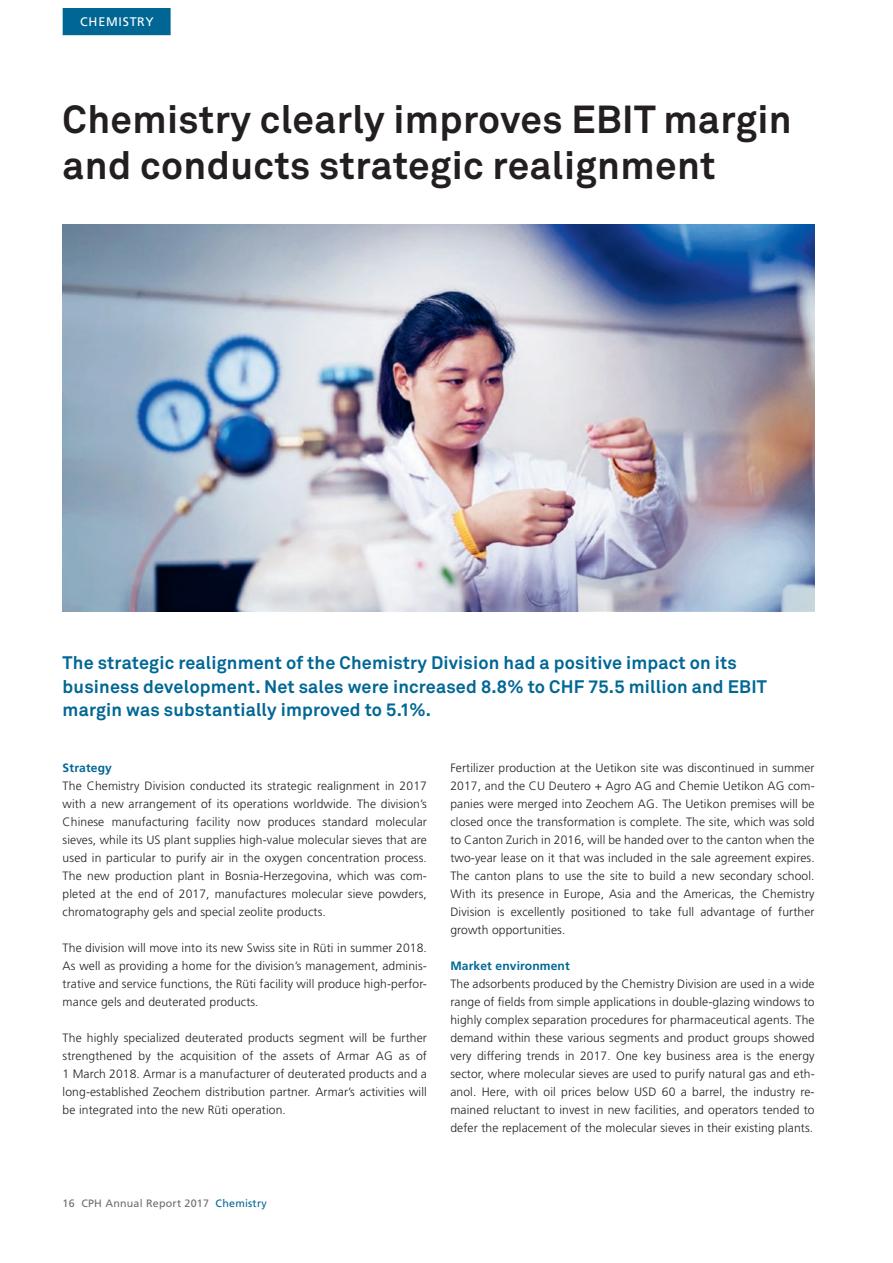
<style>
.page{position:relative;width:893px;height:1263px;background:#fff}
.page>*{position:absolute;margin:0;border:0;box-sizing:border-box;transform-origin:0 0}
.t1{font:700 38.7px/45.6px "Akkurat Pro";letter-spacing:.01em;color:#231f20}
.t2{font:700 18px/23.5px "Akkurat Pro";letter-spacing:.01em;color:#006795}
.t3{font:12.45px "Frutiger LT Std";color:#fff}
.t4{font:300 12.15px/18px "Frutiger LT Std";letter-spacing:.01em;color:#231f20;text-align:justify}
.t5{font:700 12.15px "Frutiger LT Std";letter-spacing:.01em;color:#006795}
.t6{font:10.65px "Frutiger LT Std";letter-spacing:.02em;color:#6c6d70}
.s1{color:#006795}
</style>
<div class="page">
<div style="left:63px;top:9px;width:108px;height:26px;background:#006795"></div>
<img style="left:63px;top:224px;width:752px;height:387px">
<p class="t3" style="left:80px;top:14px;width:19px">Chem</p>
<p class="t3" style="left:118px;top:14px;width:37px">istry</p>
<h1 class="t1" style="left:63px;top:97px;width:730px">Chemistry clearly improves EBIT margin and conducts strategic realignment</h1>
<h2 class="t2" style="left:63px;top:651px;width:706px">The strategic realignment of the Chemistry Division had a positive impact on its business development. Net sales were increased 8.8% to CHF 75.5 million and EBIT margin was substantially improved to 5.1%.</h2>
<p class="t5" style="left:63px;top:761px;width:51px">Strategy</p>
<p class="t4" style="left:63px;top:777px;width:366px">The Chemistry Division conducted its strategic realignment in 2017 with a new arrangement of its operations worldwide. The division’s Chinese manufacturing facility now produces standard molecular sieves, while its US plant supplies high-value molecular sieves that are used in particular to purify air in the oxygen concentration process.<br>The new production plant in Bosnia-Herzegovina, which was com&shy;pleted at the end of 2017, manufactures molecular sieve powders, chromatography gels and special zeolite products.</p>
<p class="t4" style="left:63px;top:939px;width:366px">The division will move into its new Swiss site in Rüti in summer 2018.<br>As well as providing a home for the division’s management, adminis&shy;trative and service functions, the Rüti facility will produce high-perfor&shy;mance gels and deuterated products.</p>
<p class="t4" style="left:63px;top:1029px;width:366px">The highly specialized deuterated products segment will be further strengthened by the acquisition of the assets of Armar AG as of 1 March 2018. Armar is a manufacturer of deuterated products and a long-established Zeochem distribution partner. Armar’s activities will be integrated into the new Rüti operation.</p>
<p class="t4" style="left:450px;top:759px;width:366px">Fertilizer production at the Uetikon site was discontinued in summer 2017, and the CU Deutero + Agro AG and Chemie Uetikon AG com&shy;panies were merged into Zeochem AG. The Uetikon premises will be closed once the transformation is complete. The site, which was sold to Canton Zurich in 2016, will be handed over to the canton when the two-year lease on it that was included in the sale agreement expires.<br>The canton plans to use the site to build a new secondary school.<br>With its presence in Europe, Asia and the Americas, the Chemistry Division is excellently positioned to take full advantage of further growth opportunities.</p>
<p class="t5" style="left:450px;top:958px;width:121px">Market environment</p>
<p class="t4" style="left:450px;top:975px;width:366px">The adsorbents produced by the Chemistry Division are used in a wide range of fields from simple applications in double-glazing windows to highly complex separation procedures for pharmaceutical agents. The demand within these various segments and product groups showed very differing trends in 2017. One key business area is the energy sector, where molecular sieves are used to purify natural gas and eth&shy;anol. Here, with oil prices below USD 60 a barrel, the industry re&shy;mained reluctant to invest in new facilities, and operators tended to defer the replacement of the molecular sieves in their existing plants.</p>
<p class="t6" style="left:63px;top:1197px;width:206px">16 CPH Annual Report 2017 <span class="s1">Chemistry</span></p>
</div>
